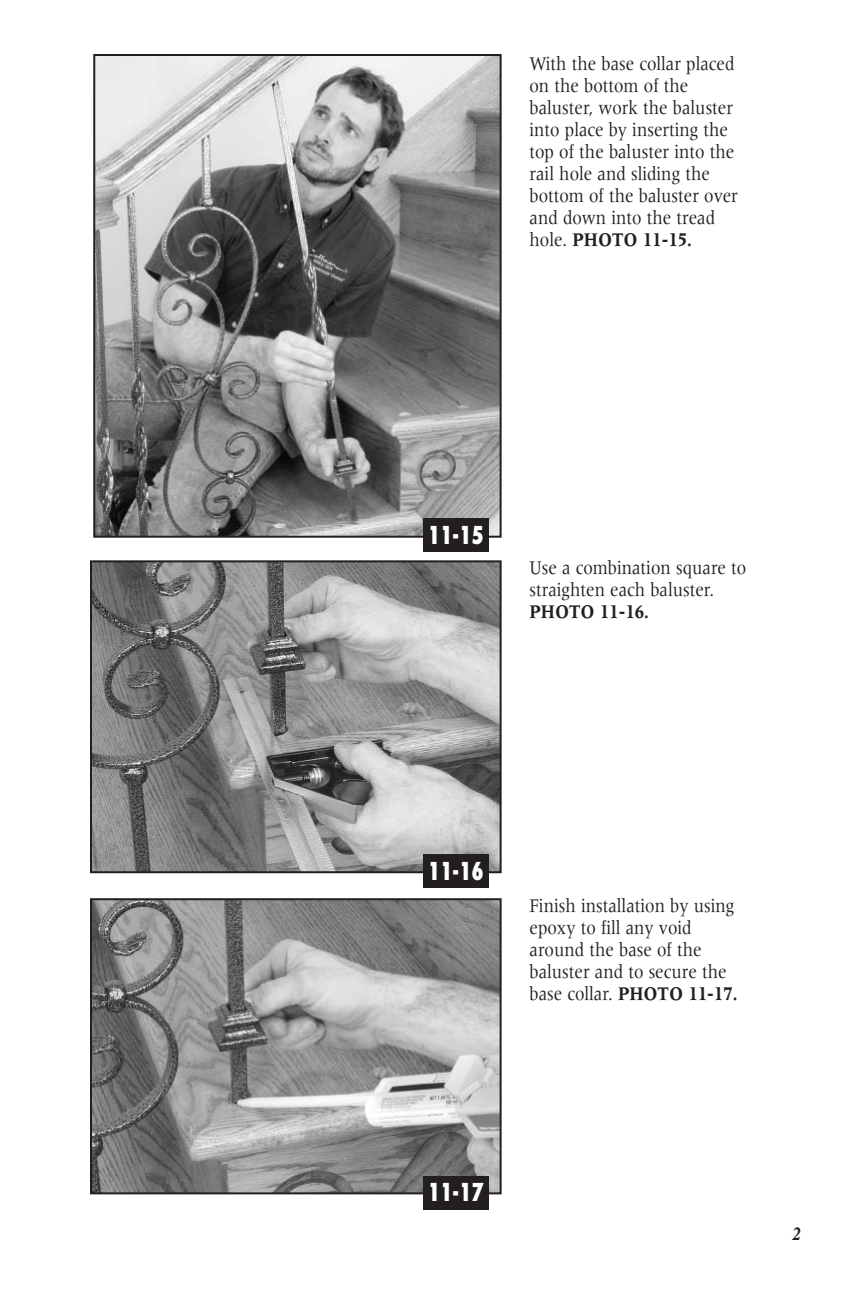
<style>
.page{position:relative;width:864px;height:1296px;background:#fff}
.page>*{position:absolute;margin:0;border:0;box-sizing:border-box;transform-origin:0 0}
.t1{font:800 condensed 24px "Futura";color:#fff;scale:.85 1}
.t2{font:20px/22px "Meridien";color:#231f20;scale:.85 1}
.t3{font:700 20px "Meridien";color:#231f20;scale:.85 1}
.t4{font:italic 700 20px "Minion Pro";color:#231f20;scale:.85 1}
.s1{font-weight:700}
</style>
<div class="page">
<img style="left:96px;top:57px;width:403px;height:478px">
<div style="left:93px;top:54px;width:409px;height:484px;border:2px solid #231f20"></div>
<img style="left:93px;top:563px;width:406px;height:307px">
<div style="left:90px;top:560px;width:412px;height:313px;border:2px solid #231f20"></div>
<img style="left:93px;top:901px;width:406px;height:290px">
<div style="left:90px;top:898px;width:412px;height:296px;border:2px solid #231f20"></div>
<div style="left:423px;top:518px;width:66px;height:34px;background:#231f20"></div>
<div style="left:423px;top:854px;width:66px;height:34px;background:#231f20"></div>
<div style="left:423px;top:1176px;width:66px;height:33px;background:#231f20"></div>
<p class="t2" style="left:530px;top:54px;width:247px">With the base collar placed on the bottom of the baluster, work the baluster into place by inserting the top of the baluster into the rail hole and sliding the bottom of the baluster over and down into the tread hole. <span class="s1">PHOTO 11-15.</span></p>
<p class="t1" style="left:428px;top:525px;width:67px">11-15</p>
<p class="t2" style="left:530px;top:558px;width:257px">Use a combination square to straighten each baluster.</p>
<p class="t3" style="left:530px;top:604px;width:142px">PHOTO 11-16.</p>
<p class="t1" style="left:428px;top:861px;width:67px">11-16</p>
<p class="t2" style="left:530px;top:896px;width:246px">Finish installation by using epoxy to fill any void around the base of the baluster and to secure the base collar. <span class="s1">PHOTO 11-17.</span></p>
<p class="t1" style="left:428px;top:1182px;width:67px">11-17</p>
<p class="t4" style="left:792px;top:1220px;width:11px">2</p>
</div>
